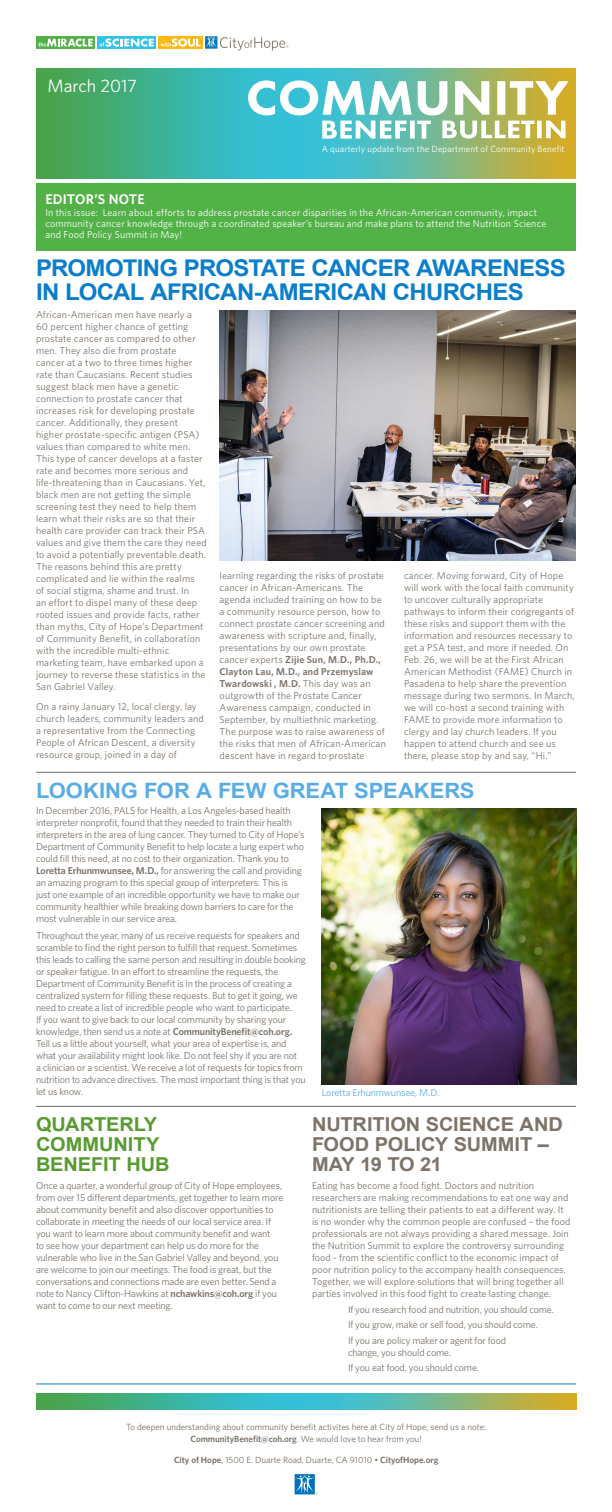
<style>
.page{position:relative;width:612px;height:1512px;background:#fff}
.page>*{position:absolute;margin:0;border:0;box-sizing:border-box;transform-origin:0 0}
.t1{font:700 23px/24px "Arial";letter-spacing:-.025em;color:#0a7eca;scale:1.04 1}
.t2{font:700 21.1px "Arial";color:#5aace5;scale:1.04 1}
.t3{font:700 19.2px/20px "Arial";letter-spacing:-.005em;color:#7c7369;scale:1.04 1}
.t4{font:700 19.2px/20px "Arial";letter-spacing:-.005em;color:#589b31;scale:1.04 1}
.t5{font:18px "Whitney";color:#fff}
.t6{font:600 14px "Whitney";letter-spacing:.01em;color:#fff}
.t7{font:10px/12px "Whitney";letter-spacing:.005em;color:#7c7369}
.t8{font:10px/12px "Whitney";letter-spacing:-.015em;color:#7c7369}
.t9{font:10px/11px "Whitney";letter-spacing:.015em;color:#fff}
.t10{font:10px "Whitney";letter-spacing:-.015em;color:#5aace5}
.t11{font:9px "Whitney";color:#786e64}
.t12{font:9px "Whitney";letter-spacing:.015em;color:#fff}
.s1{font-weight:600}
.s2{font-weight:600;color:#7c7369}
</style>
<div class="page">
<img style="left:36px;top:68px;width:540px;height:110px">
<svg style="left:159px;top:36px;width:2px;height:13px"></svg>
<svg style="left:97px;top:36px;width:59px;height:13px"></svg>
<svg style="left:100px;top:39px;width:54px;height:8px"></svg>
<div style="left:37px;top:36px;width:58px;height:13px;background:#52b147"></div>
<svg style="left:38px;top:39px;width:55px;height:8px"></svg>
<svg style="left:161px;top:36px;width:128px;height:15px"></svg>
<hr style="left:36px;top:772px;width:540px;height:1px;background:#786e64">
<hr style="left:36px;top:1106px;width:540px;height:1px;background:#786e64">
<svg style="left:248px;top:80px;width:321px;height:35px"></svg>
<svg style="left:442px;top:121px;width:124px;height:18px"></svg>
<svg style="left:322px;top:121px;width:109px;height:18px"></svg>
<img style="left:220px;top:310px;width:356px;height:250px">
<img style="left:322px;top:808px;width:254px;height:276px">
<img style="left:36px;top:1394px;width:540px;height:16px">
<hr style="left:36px;top:1384px;width:540px;height:1px;background:#0a7eca">
<svg style="left:295px;top:1474px;width:22px;height:20px"></svg>
<div style="left:36px;top:184px;width:540px;height:67px;background:#52b147"></div>
<p class="t5" style="left:48px;top:75px;width:91px">March 2017</p>
<p class="t6" style="left:45px;top:191px;width:101px">EDITOR’S NOTE</p>
<p class="t12" style="left:322px;top:144px;width:244px">A quarterly update from the Department of Community Benefit</p>
<p class="t9" style="left:45px;top:207px;width:502px">In this issue: Learn about efforts to address prostate cancer disparities in the African-American community, impact community cancer knowledge through a coordinated speaker’s bureau and make plans to attend the Nutrition Science and Food Policy Summit in May!</p>
<p class="t1" style="left:36px;top:257px;width:511px">PROMOTING PROSTATE CANCER AWARENESS<br>IN LOCAL AFRICAN-AMERICAN CHURCHES</p>
<p class="t7" style="left:36px;top:308px;width:172px">African-American men have nearly a<br>60 percent higher chance of getting prostate cancer as compared to other men. They also die from prostate cancer at a two to three times higher rate than Caucasians. Recent studies suggest black men have a genetic connection to prostate cancer that increases risk for developing prostate cancer. Additionally, they present higher prostate-specific antigen (PSA) values than compared to white men.<br>This type of cancer develops at a faster rate and becomes more serious and life-threatening than in Caucasians. Yet, black men are not getting the simple screening test they need to help them learn what their risks are so that their health care provider can track their PSA values and give them the care they need to avoid a potentially preventable death.<br>The reasons behind this are pretty complicated and lie within the realms<br>of social stigma, shame and trust. In<br>an effort to dispel many of these deep rooted issues and provide facts, rather than myths, City of Hope’s Department of Community Benefit, in collaboration with the incredible multi-ethnic marketing team, have embarked upon a journey to reverse these statistics in the San Gabriel Valley.</p>
<p class="t7" style="left:36px;top:701px;width:169px">On a rainy January 12, local clergy, lay church leaders, community leaders and a representative from the Connecting People of African Descent, a diversity resource group, joined in a day of</p>
<p class="t7" style="left:220px;top:569px;width:168px">learning regarding the risks of prostate cancer in African-Americans. The agenda included training on how to be a community resource person, how to connect prostate cancer screening and awareness with scripture and, finally, presentations by our own prostate cancer experts <span class="s1">Zijie Sun, M.D., Ph.D., Clayton Lau, M.D., and Przemyslaw Twardowski , M.D.</span> This day was an outgrowth of the Prostate Cancer Awareness campaign, conducted in September, by multiethnic marketing.<br>The purpose was to raise awareness of the risks that men of African-American descent have in regard to prostate</p>
<p class="t7" style="left:404px;top:569px;width:172px">cancer. Moving forward, City of Hope will work with the local faith community to uncover culturally appropriate pathways to inform their congregants of these risks and support them with the information and resources necessary to get a PSA test, and more if needed. On Feb. 26, we will be at the First African American Methodist (FAME) Church in Pasadena to help share the prevention message during two sermons. In March, we will co-host a second training with FAME to provide more information to clergy and lay church leaders. If you happen to attend church and see us there, please stop by and say, “Hi.”</p>
<p class="t2" style="left:36px;top:776px;width:423px">LOOKING FOR A FEW GREAT SPEAKERS</p>
<p class="t8" style="left:36px;top:805px;width:270px">In December 2016, PALS for Health, a Los Angeles-based health interpreter nonprofit, found that they needed to train their health interpreters in the area of lung cancer. They turned to City of Hope’s Department of Community Benefit to help locate a lung expert who could fill this need, at no cost to their organization. Thank you to <span class="s1">Loretta Erhunmwunsee, M.D.,</span> for answering the call and providing an amazing program to this special group of interpreters. This is just one example of an incredible opportunity we have to make our community healthier while breaking down barriers to care for the most vulnerable in our service area.</p>
<p class="t8" style="left:36px;top:929px;width:271px">Throughout the year, many of us receive requests for speakers and scramble to find the right person to fulfill that request. Sometimes this leads to calling the same person and resulting in double booking or speaker fatigue. In an effort to streamline the requests, the Department of Community Benefit is in the process of creating a centralized system for filling these requests. But to get it going, we need to create a list of incredible people who want to participate.<br>If you want to give back to our local community by sharing your knowledge, then send us a note at <span class="s1">CommunityBenefit@coh.org.<br></span>Tell us a little about yourself, what your area of expertise is, and what your availability might look like. Do not feel shy if you are not<br>a clinician or a scientist. We receive a lot of requests for topics from nutrition to advance directives. The most important thing is that you let us know.</p>
<p class="t10" style="left:322px;top:1086px;width:119px">Loretta Erhunmwunsee, M.D.</p>
<p class="t4" style="left:36px;top:1115px;width:130px">QUARTERLY<br>COMMUNITY<br>BENEFIT HUB</p>
<p class="t3" style="left:312px;top:1115px;width:243px">NUTRITION SCIENCE AND<br>FOOD POLICY SUMMIT –<br>MAY 19 TO 21</p>
<p class="t8" style="left:36px;top:1179px;width:249px">Once a quarter, a wonderful group of City of Hope employees, from over 15 different departments, get together to learn more about community benefit and also discover opportunities to collaborate in meeting the needs of our local service area. If you want to learn more about community benefit and want<br>to see how your department can help us do more for the vulnerable who live in the San Gabriel Valley and beyond, you are welcome to join our meetings. The food is great, but the conversations and connections made are even better. Send a note to Nancy Clifton-Hawkins at <span class="s1">nchawkins@coh.org</span> if you want to come to our next meeting.</p>
<p class="t7" style="left:312px;top:1179px;width:260px">Eating has become a food fight. Doctors and nutrition researchers are making recommendations to eat one way and nutritionists are telling their patients to eat a different way. It is no wonder why the common people are confused – the food professionals are not always providing a shared message. Join the Nutrition Summit to explore the controversy surrounding food - from the scientific conflict to the economic impact of poor nutrition policy to the accompany health consequences.<br>Together, we will explore solutions that will bring together all parties involved in this food fight to create lasting change.</p>
<p class="t8" style="left:348px;top:1303px;width:208px">If you research food and nutrition, you should come.</p>
<p class="t8" style="left:348px;top:1318px;width:191px">If you grow, make or sell food, you should come.</p>
<p class="t8" style="left:348px;top:1334px;width:160px">If you are policy maker or agent for food change, you should come.</p>
<p class="t8" style="left:348px;top:1362px;width:133px">If you eat food, you should come.</p>
<p class="t11" style="left:126px;top:1421px;width:361px">To deepen understanding about community benefit activites here at City of Hope, send us a note:</p>
<p class="t11" style="left:191px;top:1433px;width:233px"><span class="s2">CommunityBenefit@coh.org</span>. We would love to hear from you!</p>
<p class="t11" style="left:174px;top:1455px;width:266px"><span class="s1">City of Hope</span>, 1500 E. Duarte Road, Duarte, CA 91010 • <span class="s1">CityofHope.org</span></p>
</div>
